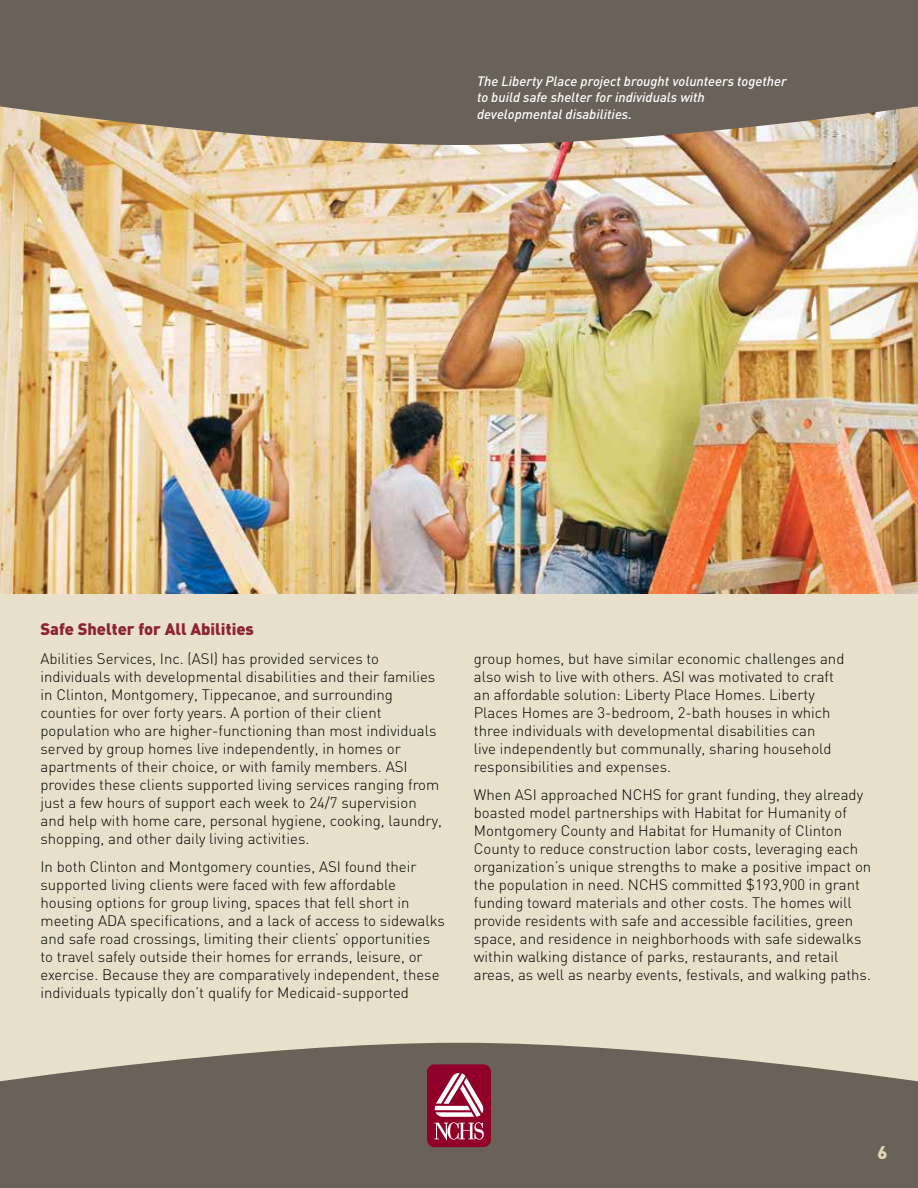
<style>
.page{position:relative;width:918px;height:1188px;background:#e8e0ca}
.page>*{position:absolute;margin:0;border:0;box-sizing:border-box;transform-origin:0 0}
.t1{font:900 18px "DIN";color:#e0d6b6}
.t2{font:900 16.5px "DIN";color:#8b2332}
.t3{font:300 15px/18px "DIN";color:#000}
.t4{font:italic 500 13.5px/16.2px "DIN";color:#fff}
</style>
<div class="page">
<img style="left:0;top:145px;width:918px;height:449px">
<svg style="left:0;top:1043px;width:918px;height:145px;background:#766d63"></svg>
<svg style="left:0;top:0;width:918px;height:145px;background:#756a5f"></svg>
<div style="left:427px;top:1064px;width:64px;height:83px;background:#910028;border-radius:8px"></div>
<svg style="left:435px;top:1073px;width:49px;height:67px"></svg>
<p class="t4" style="left:477px;top:73px;width:311px">The Liberty Place project brought volunteers together to build safe shelter for individuals with developmental disabilities.</p>
<p class="t2" style="left:40px;top:618px;width:215px">Safe Shelter for All Abilities</p>
<p class="t3" style="left:40px;top:649px;width:403px">Abilities Services, Inc. (ASI) has provided services to individuals with developmental disabilities and their families in Clinton, Montgomery, Tippecanoe, and surrounding counties for over forty years. A portion of their client population who are higher-functioning than most individuals served by group homes live independently, in homes or apartments of their choice, or with family members. ASI provides these clients supported living services ranging from just a few hours of support each week to 24/7 supervision and help with home care, personal hygiene, cooking, laundry, shopping, and other daily living activities.</p>
<p class="t3" style="left:40px;top:858px;width:406px">In both Clinton and Montgomery counties, ASI found their supported living clients were faced with few affordable housing options for group living, spaces that fell short in meeting ADA specifications, and a lack of access to sidewalks and safe road crossings, limiting their clients’ opportunities to travel safely outside their homes for errands, leisure, or exercise. Because they are comparatively independent, these individuals typically don’t qualify for Medicaid-supported</p>
<p class="t3" style="left:474px;top:649px;width:372px">group homes, but have similar economic challenges and also wish to live with others. ASI was motivated to craft an affordable solution: Liberty Place Homes. Liberty Places Homes are 3-bedroom, 2-bath houses in which three individuals with developmental disabilities can<br>live independently but communally, sharing household responsibilities and expenses.</p>
<p class="t3" style="left:474px;top:786px;width:399px">When ASI approached NCHS for grant funding, they already boasted model partnerships with Habitat for Humanity of Montgomery County and Habitat for Humanity of Clinton County to reduce construction labor costs, leveraging each organization’s unique strengths to make a positive impact on the population in need. NCHS committed $193,900 in grant funding toward materials and other costs. The homes will provide residents with safe and accessible facilities, green space, and residence in neighborhoods with safe sidewalks within walking distance of parks, restaurants, and retail areas, as well as nearby events, festivals, and walking paths.</p>
<p class="t1" style="left:877px;top:1140px;width:12px">6</p>
</div>
